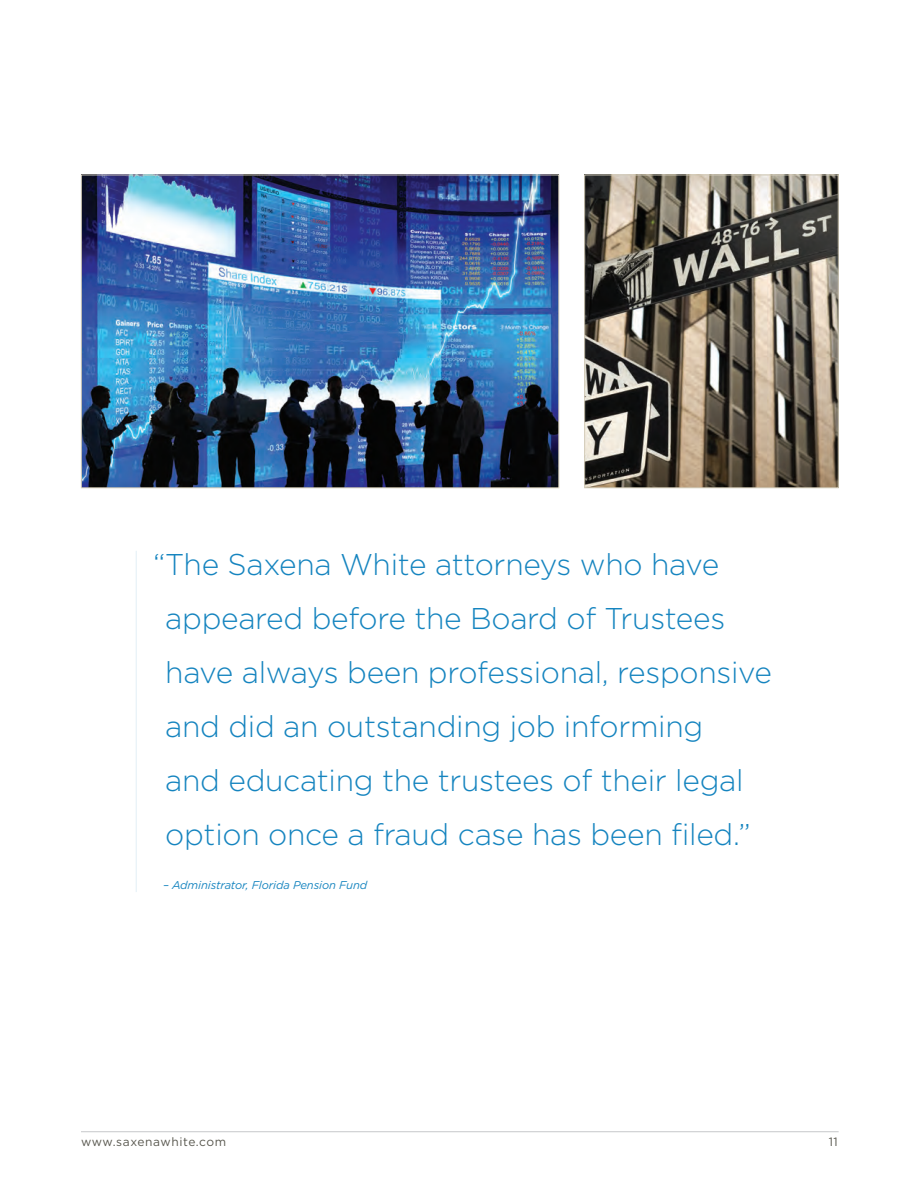
<style>
.page{position:relative;width:918px;height:1188px;background:#fff}
.page>*{position:absolute;margin:0;border:0;box-sizing:border-box;transform-origin:0 0}
.t1{font:300 30px/54px "Gotham";letter-spacing:-.01em;color:#1584bf}
.t2{font:12px "Gotham";letter-spacing:.05em;color:#58574e}
.t3{font:italic 11.25px "Gotham";letter-spacing:-.01em;color:#1584bf}
</style>
<div class="page">
<img style="left:83px;top:177px;width:474px;height:309px">
<div style="left:81px;top:175px;width:478px;height:313px;border:1px solid #d2cbb8"></div>
<img style="left:586px;top:177px;width:251px;height:309px">
<div style="left:584px;top:175px;width:255px;height:313px;border:1px solid #d2cbb8"></div>
<hr style="left:81px;top:1131px;width:758px;height:1px;background:#c7c8ca">
<hr style="left:136px;top:551px;width:1px;height:341px;background:#e2eff6">
<p class="t1" style="left:165px;top:537px;width:608px;text-indent:-12px">“The Saxena White attorneys who have appeared before the Board of Trustees have always been professional, responsive and did an outstanding job informing<br>and educating the trustees of their legal option once a fraud case has been filed.”</p>
<p class="t3" style="left:163px;top:878px;width:206px">– Administrator, Florida Pension Fund</p>
<p class="t2" style="left:81px;top:1135px;width:147px">www.saxenawhite.com</p>
<p class="t2" style="left:829px;top:1135px;width:11px">11</p>
</div>
